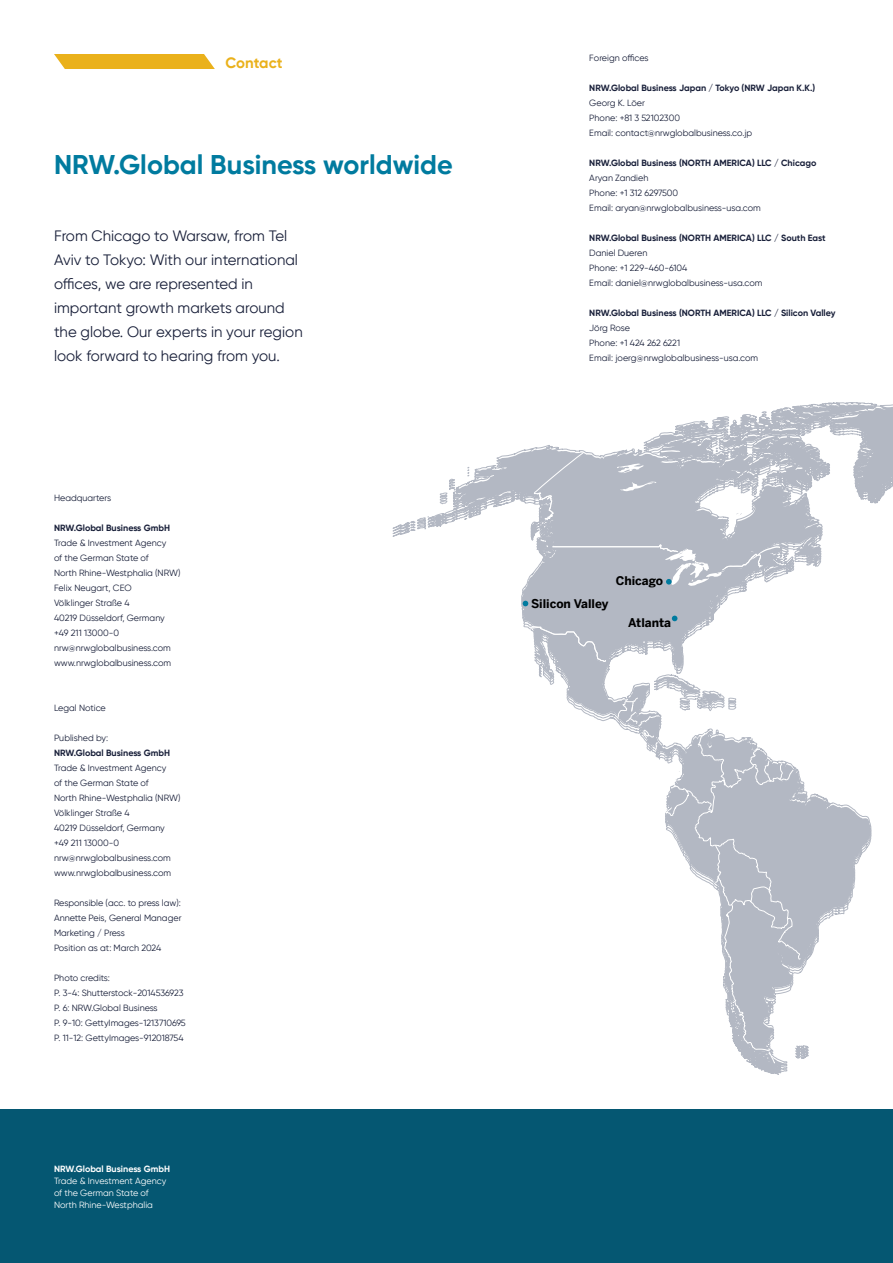
<style>
.page{position:relative;width:893px;height:1263px;background:#fff}
.page>*{position:absolute;margin:0;border:0;box-sizing:border-box;transform-origin:0 0}
.t1{font:700 27px "Gilroy";color:#007b9f}
.t2{font:15px/24px "Gilroy";color:#181f39}
.t3{font:700 15px "Gilroy";color:#eab11b}
.t4{font:700 12px "Benton Sans";color:#000}
.t5{font:9px/15px "Gilroy";color:#181f39}
.t6{font:700 9px "Gilroy";color:#181f39}
.t7{font:9px/12px "Gilroy";color:#fff}
.t8{font:700 9px "Gilroy";color:#fff}
</style>
<div class="page">
<svg style="left:54px;top:54px;width:161px;height:15px;background:#ebb62a"></svg>
<svg style="left:393px;top:403px;width:500px;height:666px"></svg>
<svg style="left:530px;top:625px;width:76px;height:37px;background:#bdc1cb"></svg>
<svg style="left:534px;top:452px;width:50px;height:68px;background:#b8bdc7"></svg>
<svg style="left:552px;top:544px;width:127px;height:8px"></svg>
<svg style="left:722px;top:553px;width:41px;height:18px"></svg>
<svg style="left:616px;top:463px;width:28px;height:10px"></svg>
<svg style="left:620px;top:481px;width:36px;height:11px"></svg>
<svg style="left:617px;top:697px;width:41px;height:54px"></svg>
<svg style="left:665px;top:732px;width:136px;height:331px"></svg>
<svg style="left:523px;top:601px;width:5px;height:5px"></svg>
<svg style="left:666px;top:579px;width:6px;height:5px"></svg>
<svg style="left:672px;top:616px;width:5px;height:5px"></svg>
<div style="left:0;top:1110px;width:893px;height:153px;background:#055772"></div>
<h2 class="t3" style="left:225px;top:53px;width:58px">Contact</h2>
<h1 class="t1" style="left:54px;top:148px;width:400px">NRW.Global Business worldwide</h1>
<h2 class="t2" style="left:54px;top:224px;width:250px">From Chicago to Warsaw, from Tel Aviv to Tokyo: With our international offices, we are represented in important growth markets around the globe. Our experts in your region look forward to hearing from you.</h2>
<p class="t5" style="left:54px;top:490px;width:59px">Headquarters</p>
<p class="t6" style="left:54px;top:522px;width:118px">NRW.Global Business GmbH</p>
<p class="t5" style="left:54px;top:535px;width:128px">Trade &amp; Investment Agency<br>of the German State of<br>North Rhine-Westphalia (NRW)<br>Felix Neugart, CEO<br>Völklinger Straße 4<br>40219 Düsseldorf, Germany +49 211 13000-0 nrw@nrwglobalbusiness.com www.nrwglobalbusiness.com</p>
<p class="t5" style="left:54px;top:700px;width:53px">Legal Notice</p>
<p class="t5" style="left:54px;top:730px;width:56px">Published by:</p>
<p class="t6" style="left:54px;top:747px;width:118px">NRW.Global Business GmbH</p>
<p class="t5" style="left:54px;top:760px;width:128px">Trade &amp; Investment Agency<br>of the German State of<br>North Rhine-Westphalia (NRW)<br>Völklinger Straße 4<br>40219 Düsseldorf, Germany +49 211 13000-0 nrw@nrwglobalbusiness.com www.nrwglobalbusiness.com</p>
<p class="t5" style="left:54px;top:895px;width:129px">Responsible (acc. to press law):<br>Annette Peis, General Manager<br>Marketing / Press<br>Position as at: March 2024</p>
<p class="t5" style="left:54px;top:970px;width:133px">Photo credits:<br>P. 3-4: Shutterstock-2014536923<br>P. 6: NRW.Global Business<br>P. 9-10: GettyImages-1213710695<br>P. 11-12: GettyImages-912018754</p>
<p class="t8" style="left:54px;top:1163px;width:118px">NRW.Global Business GmbH</p>
<p class="t7" style="left:54px;top:1174px;width:114px">Trade &amp; Investment Agency of the German State of<br>North Rhine-Westphalia</p>
<p class="t5" style="left:589px;top:50px;width:61px">Foreign offices</p>
<p class="t6" style="left:589px;top:82px;width:227px">NRW.Global Business Japan / Tokyo (NRW Japan K.K.)</p>
<p class="t5" style="left:589px;top:95px;width:164px">Georg K. Löer<br>Phone: +81 3 52102300<br>Email: contact@nrwglobalbusiness.co.jp</p>
<p class="t6" style="left:589px;top:157px;width:229px">NRW.Global Business (NORTH AMERICA) LLC / Chicago</p>
<p class="t5" style="left:589px;top:170px;width:173px">Aryan Zandieh<br>Phone: +1 312 6297500<br>Email: aryan@nrwglobalbusiness-usa.com</p>
<p class="t6" style="left:589px;top:232px;width:238px">NRW.Global Business (NORTH AMERICA) LLC / South East</p>
<p class="t5" style="left:589px;top:245px;width:175px">Daniel Dueren<br>Phone: +1 229-460-6104<br>Email: daniel@nrwglobalbusiness-usa.com</p>
<p class="t6" style="left:589px;top:307px;width:248px">NRW.Global Business (NORTH AMERICA) LLC / Silicon Valley</p>
<p class="t5" style="left:589px;top:320px;width:170px">Jörg Rose<br>Phone: +1 424 262 6221<br>Email: joerg@nrwglobalbusiness-usa.com</p>
<h3 class="t4" style="left:616px;top:572px;width:49px">Chicago</h3>
<h3 class="t4" style="left:531px;top:595px;width:79px">Silicon Valley</h3>
<h3 class="t4" style="left:628px;top:614px;width:45px">Atlanta</h3>
</div>
